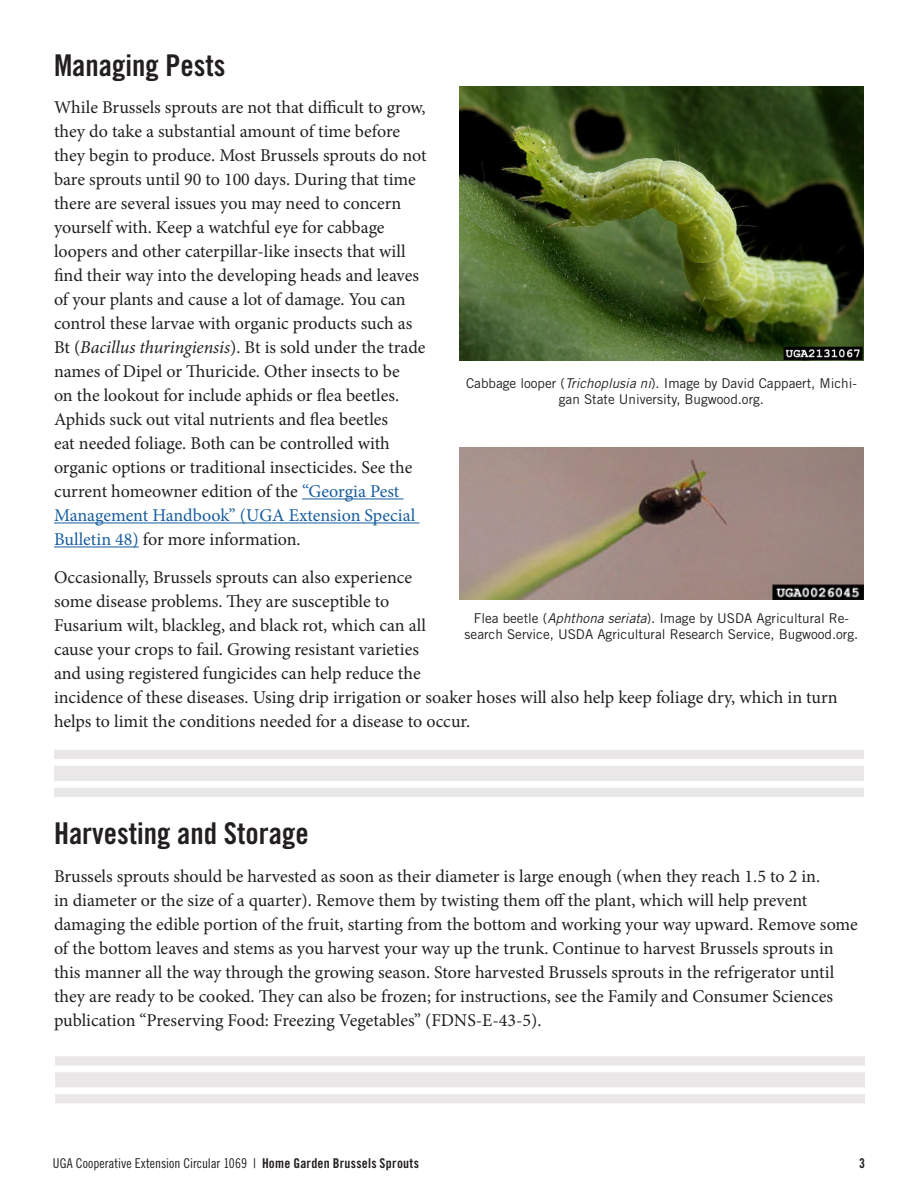
<style>
.page{position:relative;width:918px;height:1188px;background:#fff}
.page>*{position:absolute;margin:0;border:0;box-sizing:border-box;transform-origin:0 0}
.t1{font:30px "Trade Gothic LT Std Bd Cn 20";color:#231f20}
.t2{font:18px/24px "Minion Pro";color:#231f20}
.t3{font:13.5px/16.2px "Trade Gothic LT Std";color:#231f20;text-align:center}
.t4{font:13.5px "Trade Gothic LT Std Cn 18";color:#231f20}
.t5{font:13.5px "Trade Gothic LT Std Bd Cn 20";color:#231f20}
.s1{font-style:italic}
.s2{color:#175d9e}
.s3{font-family:"Trade Gothic LT Std Bd Cn 20"}
</style>
<div class="page">
<hr style="left:302px;top:499px;width:101px;height:1px;background:#175d9e">
<hr style="left:54px;top:523px;width:365px;height:1px;background:#175d9e">
<hr style="left:54px;top:547px;width:85px;height:1px;background:#175d9e">
<svg style="left:54px;top:750px;width:810px;height:47px"></svg>
<svg style="left:55px;top:1056px;width:810px;height:47px"></svg>
<img style="left:459px;top:86px;width:405px;height:274px">
<img style="left:459px;top:447px;width:405px;height:152px">
<p class="t1" style="left:54px;top:47px;width:173px">Managing Pests</p>
<p class="t2" style="left:54px;top:95px;width:374px">While Brussels sprouts are not that difficult to grow, they do take a substantial amount of time before they begin to produce. Most Brussels sprouts do not bare sprouts until 90 to 100 days. During that time there are several issues you may need to concern yourself with. Keep a watchful eye for cabbage loopers and other caterpillar-like insects that will find their way into the developing heads and leaves of your plants and cause a lot of damage. You can control these larvae with organic products such as Bt (<span class="s1">Bacillus thuringiensis</span>). Bt is sold under the trade names of Dipel or Thuricide. Other insects to be<br>on the lookout for include aphids or flea beetles.<br>Aphids suck out vital nutrients and flea beetles<br>eat needed foliage. Both can be controlled with organic options or traditional insecticides. See the current homeowner edition of the <span class="s2">“Georgia Pest Management Handbook” (UGA Extension Special Bulletin 48)</span> for more information.</p>
<p class="t2" style="left:54px;top:565px;width:785px">Occasionally, Brussels sprouts can also experience<br>some disease problems. They are susceptible to<br>Fusarium wilt, blackleg, and black rot, which can all<br>cause your crops to fail. Growing resistant varieties<br>and using registered fungicides can help reduce the<br>incidence of these diseases. Using drip irrigation or soaker hoses will also help keep foliage dry, which in turn helps to limit the conditions needed for a disease to occur.</p>
<p class="t3" style="left:466px;top:375px;width:392px">Cabbage looper (<span class="s1">Trichoplusia ni</span>). Image by David Cappaert, Michi&shy;gan State University, Bugwood.org.</p>
<p class="t3" style="left:465px;top:610px;width:395px">Flea beetle (<span class="s1">Aphthona seriata</span>). Image by USDA Agricultural Re&shy;search Service, USDA Agricultural Research Service, Bugwood.org.</p>
<p class="t1" style="left:54px;top:816px;width:256px">Harvesting and Storage</p>
<p class="t2" style="left:54px;top:864px;width:805px">Brussels sprouts should be harvested as soon as their diameter is large enough (when they reach 1.5 to 2 in.<br>in diameter or the size of a quarter). Remove them by twisting them off the plant, which will help prevent damaging the edible portion of the fruit, starting from the bottom and working your way upward. Remove some of the bottom leaves and stems as you harvest your way up the trunk. Continue to harvest Brussels sprouts in this manner all the way through the growing season. Store harvested Brussels sprouts in the refrigerator until they are ready to be cooked. They can also be frozen; for instructions, see the Family and Consumer Sciences publication “Preserving Food: Freezing Vegetables” (FDNS-E-43-5).</p>
<p class="t4" style="left:53px;top:1155px;width:368px">UGA Cooperative Extension Circular 1069 | <span class="s3">Home Garden Brussels Sprouts</span></p>
<p class="t5" style="left:859px;top:1155px;width:7px">3</p>
</div>
